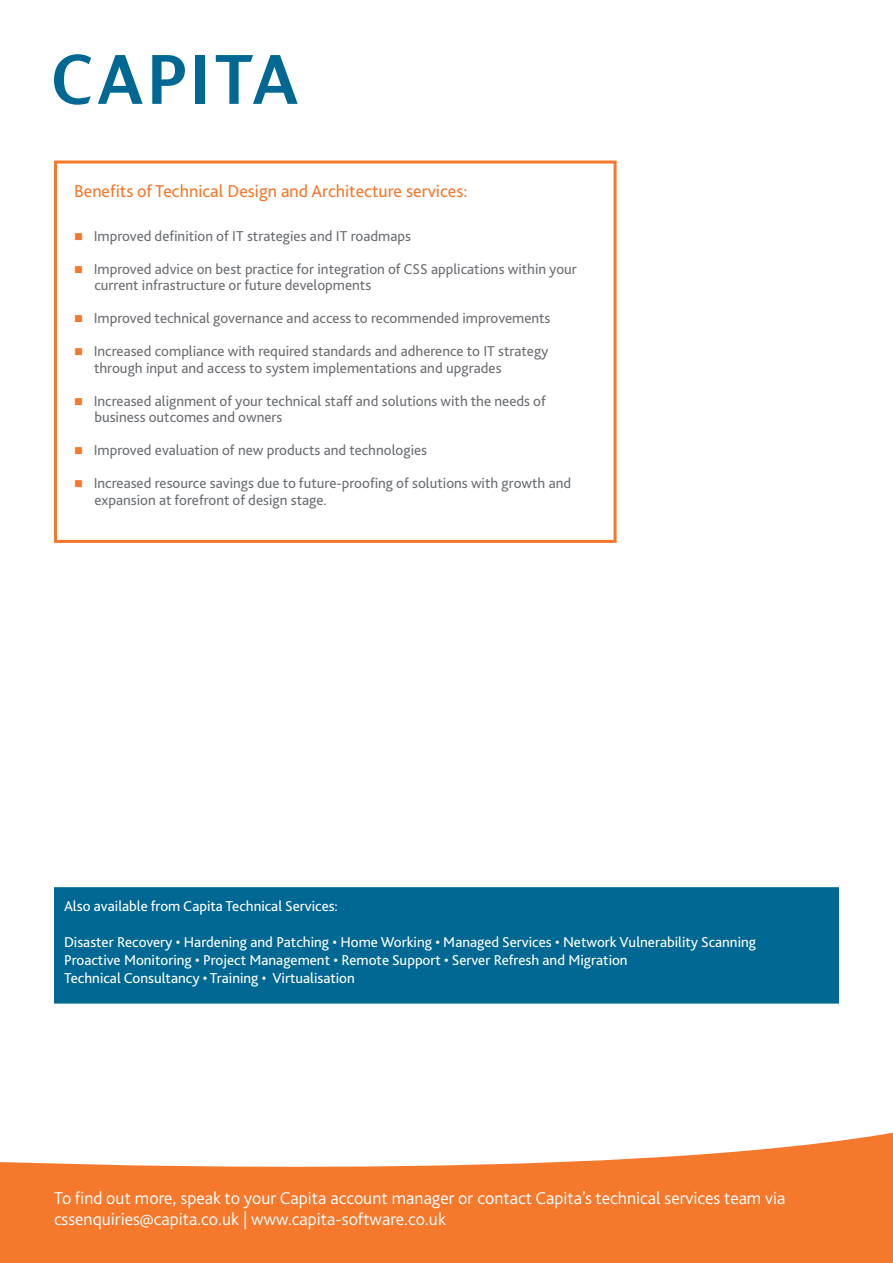
<style>
.page{position:relative;width:893px;height:1263px;background:#fff}
.page>*{position:absolute;margin:0;border:0;box-sizing:border-box;transform-origin:0 0}
.t1{font:300 18px/21.6px "Bliss 2";color:#fff}
.t2{font:18px "Bliss 2";color:#f4792d}
.t3{font:15px/16.5px "Bliss 2";color:#6c6f73}
.t4{font:15px/18px "Bliss 2";color:#fff}
</style>
<div class="page">
<svg style="left:0;top:1132px;width:893px;height:131px;fill:#f4792d"></svg>
<svg style="left:152px;top:55px;width:33px;height:49px"></svg>
<div style="left:196px;top:55px;width:9px;height:49px;background:#006893"></div>
<svg style="left:54px;top:54px;width:37px;height:51px"></svg>
<svg style="left:98px;top:55px;width:45px;height:49px"></svg>
<svg style="left:216px;top:55px;width:82px;height:49px"></svg>
<div style="left:55px;top:888px;width:783px;height:115px;background:#006893"></div>
<div style="left:54px;top:887px;width:785px;height:116px;border:2px solid #006893"></div>
<div style="left:54px;top:161px;width:563px;height:382px;border:3px solid #f4792d"></div>
<p class="t2" style="left:74px;top:180px;width:395px">Benefits of Technical Design and Architecture services:</p>
<p class="t3" style="left:94px;top:227px;width:319px">Improved definition of IT strategies and IT roadmaps</p>
<p class="t3" style="left:94px;top:260px;width:485px">Improved advice on best practice for integration of CSS applications within your current infrastructure or future developments</p>
<p class="t3" style="left:94px;top:310px;width:458px">Improved technical governance and access to recommended improvements</p>
<p class="t3" style="left:94px;top:343px;width:456px">Increased compliance with required standards and adherence to IT strategy through input and access to system implementations and upgrades</p>
<p class="t3" style="left:94px;top:392px;width:454px">Increased alignment of your technical staff and solutions with the needs of business outcomes and owners</p>
<p class="t3" style="left:94px;top:442px;width:335px">Improved evaluation of new products and technologies</p>
<p class="t3" style="left:94px;top:475px;width:479px">Increased resource savings due to future-proofing of solutions with growth and expansion at forefront of design stage.</p>
<p class="t4" style="left:64px;top:896px;width:275px">Also available from Capita Technical Services:</p>
<p class="t4" style="left:64px;top:932px;width:694px">Disaster Recovery • Hardening and Patching • Home Working • Managed Services • Network Vulnerability Scanning<br>Proactive Monitoring • Project Management • Remote Support • Server Refresh and Migration<br>Technical Consultancy • Training • Virtualisation</p>
<p class="t1" style="left:54px;top:1186px;width:733px">To find out more, speak to your Capita account manager or contact Capita’s technical services team via cssenquiries@capita.co.uk | www.capita-software.co.uk</p>
</div>
